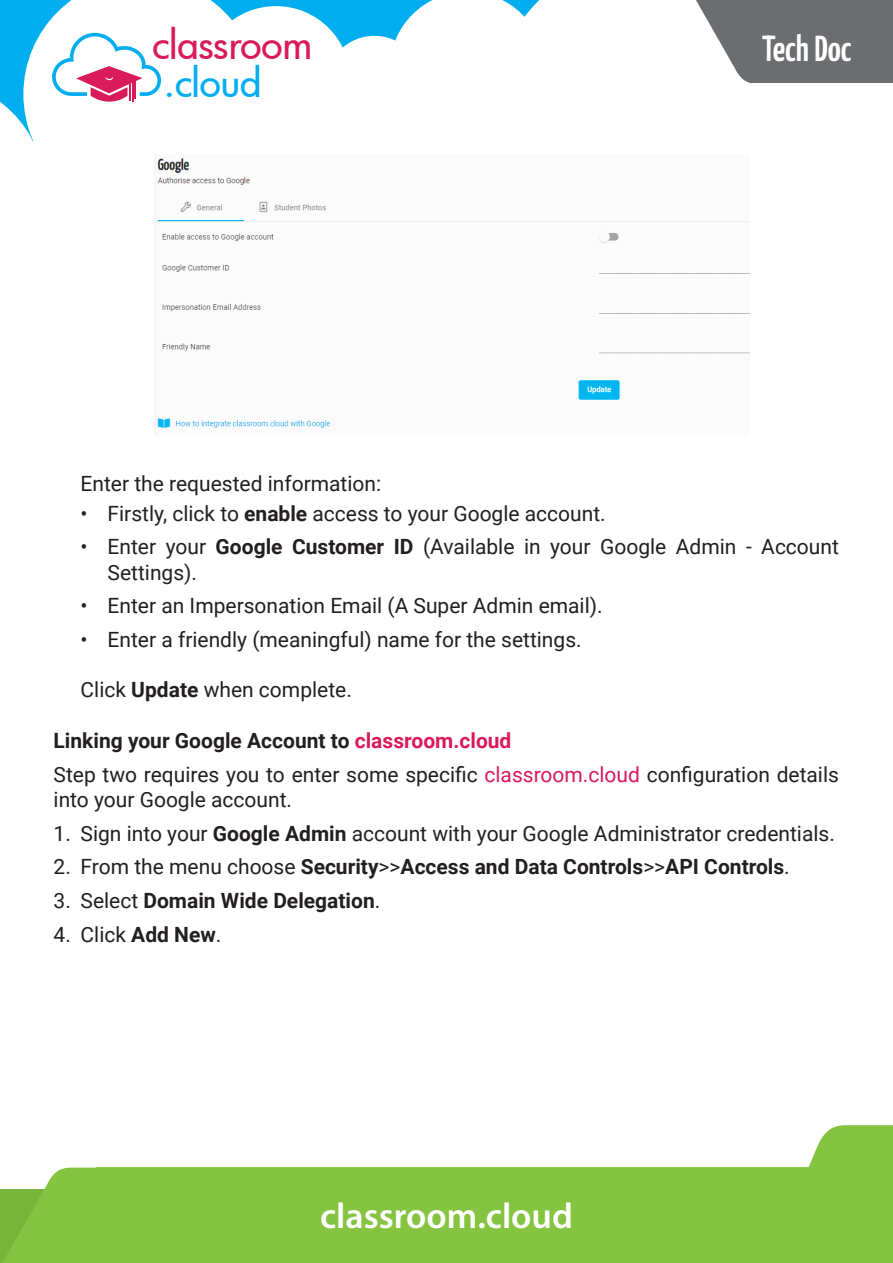
<style>
.page{position:relative;width:893px;height:1263px;background:#fff}
.page>*{position:absolute;margin:0;border:0;box-sizing:border-box;transform-origin:0 0}
.t1{font:38.85px "Futura Md";letter-spacing:-.005em;color:#d91a5b}
.t2{font:38.85px "Futura Md";letter-spacing:-.01em;color:#00aeef}
.t3{font:600 36px "Myriad Pro";color:#fff}
.t4{font:600 36px "Yanone Kaffeesatz";color:#fff}
.t5{font:21px/25.2px "Roboto";color:#231f20}
.t6{font:700 21px "Roboto";color:#231f20}
.s1{font-weight:700}
.s2{color:#d91a5b}
.s3{font-weight:400}
</style>
<div class="page">
<div style="left:0;top:0;width:893px;height:234px;background:#00aeef"></div>
<div style="left:202px;top:6px;width:148px;height:147px;background:#fff;border-radius:50%"></div>
<div style="left:326px;top:36px;width:97px;height:96px;background:#fff;border-radius:50%"></div>
<svg style="left:390px;top:0;width:111px;height:83px"></svg>
<div style="left:501px;top:0;width:166px;height:83px;background:#fff"></div>
<svg style="left:24px;top:0;width:235px;height:83px;fill:#fff"></svg>
<svg style="left:667px;top:0;width:226px;height:83px;background:#8e8f91"></svg>
<svg style="left:808px;top:1125px;width:85px;height:42px;background:#94cb59"></svg>
<div style="left:96px;top:1167px;width:797px;height:96px;background:#84c440"></div>
<svg style="left:0;top:80px;width:44px;height:154px;background:#d6f2fc"></svg>
<div style="left:34px;top:83px;width:859px;height:216px;background:#fff"></div>
<svg style="left:52px;top:33px;width:109px;height:69px"></svg>
<svg style="left:0;top:1167px;width:96px;height:96px;background:#91c857"></svg>
<img style="left:157px;top:158px;width:592px;height:270px">
<h1 class="t1" style="left:153px;top:18px;width:161px">classroom</h1>
<h1 class="t2" style="left:164px;top:56px;width:100px">.cloud</h1>
<h2 class="t4" style="left:762px;top:23px;width:91px">Tech Doc</h2>
<p class="t5" style="left:81px;top:470px;width:302px">Enter the requested information:</p>
<p class="t5" style="left:81px;top:500px;width:527px">• Firstly, click to <span class="s1">enable</span> access to your Google account.</p>
<p class="t5" style="left:108px;top:534px;width:733px;text-indent:-27px">• Enter your <span class="s1">Google Customer ID</span> (Available in your Google Admin - Account<br>Settings).</p>
<p class="t5" style="left:81px;top:592px;width:524px">• Enter an Impersonation Email (A Super Admin email).</p>
<p class="t5" style="left:81px;top:626px;width:503px">• Enter a friendly (meaningful) name for the settings.</p>
<p class="t5" style="left:81px;top:677px;width:273px">Click <span class="s1">Update</span> when complete.</p>
<p class="t6" style="left:54px;top:726px;width:459px">Linking your Google Account to <span class="s2">classroom.cloud</span></p>
<p class="t5" style="left:54px;top:761px;width:787px">Step two requires you to enter some specific <span class="s2">classroom.cloud</span> configuration details into your Google account.</p>
<p class="t5" style="left:54px;top:820px;width:783px">1. Sign into your <span class="s1">Google Admin</span> account with your Google Administrator credentials.</p>
<p class="t6" style="left:54px;top:852px;width:738px"><span class="s3">2. From the menu choose</span> Security<span class="s3">&gt;&gt;</span>Access and Data Controls<span class="s3">&gt;&gt;</span>API Controls<span class="s3">.</span></p>
<p class="t6" style="left:54px;top:886px;width:328px"><span class="s3">3. Select</span> Domain Wide Delegation<span class="s3">.</span></p>
<p class="t5" style="left:54px;top:921px;width:169px">4. Click <span class="s1">Add New</span>.</p>
<h2 class="t3" style="left:320px;top:1193px;width:254px">classroom.cloud</h2>
</div>
